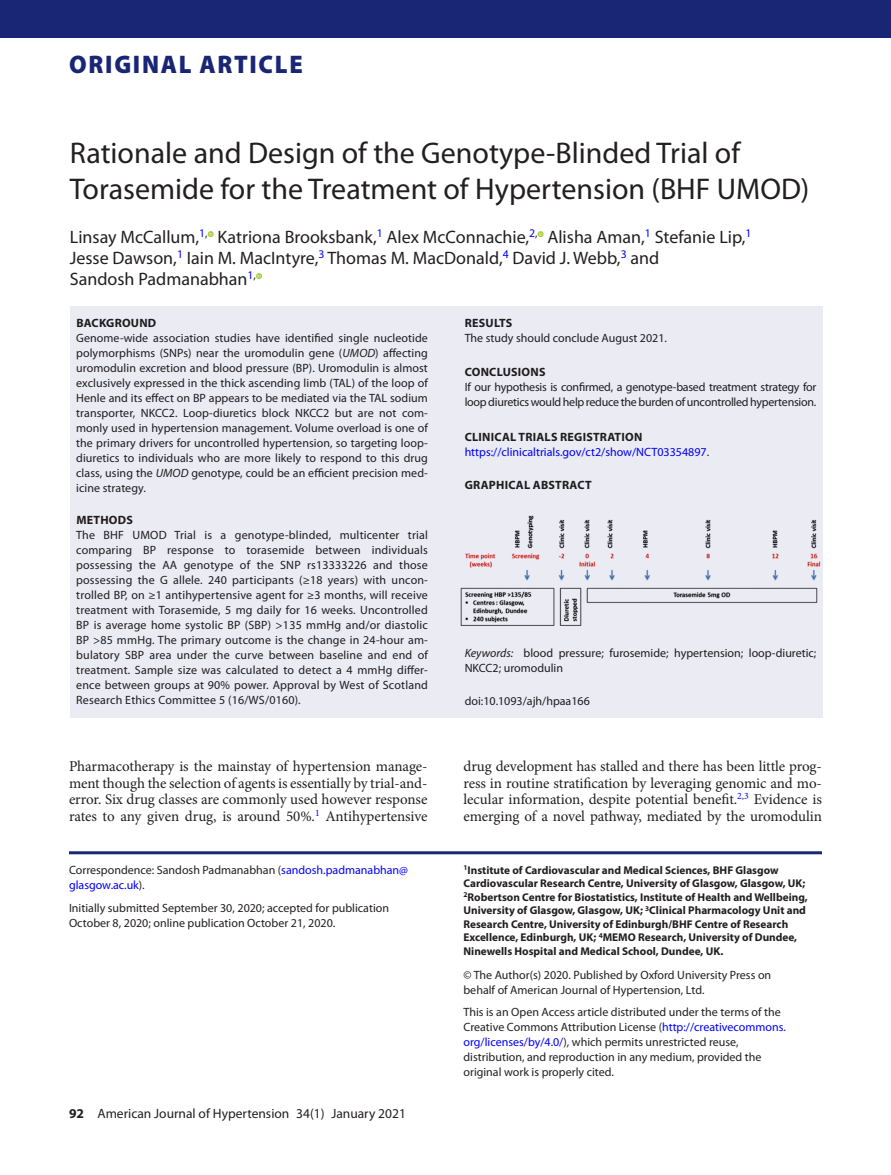
<style>
.page{position:relative;width:891px;height:1175px;background:#fff}
.page>*{position:absolute;margin:0;border:0;box-sizing:border-box;transform-origin:0 0}
.t1{font:30px/36px "Myriad Pro";color:#231f20}
.t2{font:900 25.5px "Myriad Pro";letter-spacing:.07em;color:#192575;scale:.95 1}
.t3{font:18px/21px "Myriad Pro";color:#231f20}
.t4{font:15px/16.5px "Minion Pro";letter-spacing:-.01em;color:#231f20;text-align:justify}
.t5{font:13.5px "Myriad Pro";color:#231f20}
.t6{font:12px/15px "Myriad Pro";color:#231f20}
.t7{font:12px/15px "Myriad Pro";letter-spacing:-.02em;color:#231f20}
.t8{font:12px/15px "Myriad Pro";color:#00f}
.t9{font:700 12px "Myriad Pro";letter-spacing:.02em;color:#231f20}
.t10{font:700 11.25px/13.5px "Myriad Pro";color:#231f20}
.s1{font-style:italic}
.s2{font-weight:700;color:#231f20}
.s3{color:#231f20}
.s4{color:#00f}
.s5{font-weight:700}
</style>
<div class="page">
<div style="left:0;top:0;width:891px;height:38px;background:#192575"></div>
<hr style="left:69px;top:851px;width:753px;height:3px;background:#192575">
<svg style="left:208px;top:231px;width:6px;height:6px"></svg>
<svg style="left:538px;top:231px;width:6px;height:6px"></svg>
<svg style="left:256px;top:273px;width:6px;height:6px"></svg>
<div style="left:70px;top:306px;width:753px;height:411px;background:#ebebf4"></div>
<h2 class="t2" style="left:69px;top:50px;width:247px">ORIGINAL ARTICLE</h2>
<h1 class="t1" style="left:70px;top:135px;width:741px">Rationale and Design of the Genotype-Blinded Trial of<br>Torasemide for the Treatment of Hypertension (BHF UMOD)</h1>
<h3 class="t3" style="left:70px;top:226px;width:683px">Linsay McCallum,<sup>1</sup><sup>,</sup> Katriona Brooksbank,<sup>1</sup> Alex McConnachie,<sup>2</sup><sup>,</sup> Alisha Aman,<sup>1</sup> Stefanie Lip,<sup>1<br></sup>Jesse Dawson,<sup>1</sup> Iain M. MacIntyre,<sup>3</sup> Thomas M. MacDonald,<sup>4</sup> David J. Webb,<sup>3</sup> and<br>Sandosh Padmanabhan<sup>1</sup><sup>,</sup></h3>
<p class="t9" style="left:76px;top:315px;width:82px">BACKGROUND</p>
<p class="t6" style="left:76px;top:330px;width:353px;text-align:justify">Genome-wide association studies have identified single nucleotide polymorphisms (SNPs) near the uromodulin gene (<span class="s1">UMOD</span>) affecting uromodulin excretion and blood pressure (BP). Uromodulin is almost exclusively expressed in the thick ascending limb (TAL) of the loop of Henle and its effect on BP appears to be mediated via the TAL sodium transporter, NKCC2. Loop-diuretics block NKCC2 but are not com&shy;monly used in hypertension management. Volume overload is one of the primary drivers for uncontrolled hypertension, so targeting loop&shy;diuretics to individuals who are more likely to respond to this drug class, using the <span class="s1">UMOD</span> genotype, could be an efficient precision med&shy;icine strategy.</p>
<p class="t9" style="left:76px;top:511px;width:58px">METHODS</p>
<p class="t6" style="left:76px;top:527px;width:353px;text-align:justify">The BHF UMOD Trial is a genotype-blinded, multicenter trial comparing BP response to torasemide between individuals possessing the AA genotype of the SNP rs13333226 and those possessing the G allele. 240 participants (≥18 years) with uncon&shy;trolled BP, on ≥1 antihypertensive agent for ≥3 months, will receive treatment with Torasemide, 5 mg daily for 16 weeks. Uncontrolled BP is average home systolic BP (SBP) &gt;135 mmHg and/or diastolic BP &gt;85 mmHg. The primary outcome is the change in 24-hour am&shy;bulatory SBP area under the curve between baseline and end of treatment. Sample size was calculated to detect a 4 mmHg differ&shy;ence between groups at 90% power. Approval by West of Scotland Research Ethics Committee 5 (16/WS/0160).</p>
<p class="t9" style="left:465px;top:315px;width:49px">RESULTS</p>
<p class="t6" style="left:465px;top:330px;width:204px">The study should conclude August 2021.</p>
<p class="t9" style="left:465px;top:364px;width:82px">CONCLUSIONS</p>
<p class="t7" style="left:465px;top:380px;width:353px">If our hypothesis is confirmed, a genotype-based treatment strategy for loop diuretics would help reduce the burden of uncontrolled hypertension.</p>
<p class="t8" style="left:465px;top:429px;width:246px"><span class="s2">CLINICAL TRIALS REGISTRATION </span>https://clinicaltrials.gov/ct2/show/NCT03354897<span class="s3">.</span></p>
<p class="t9" style="left:465px;top:477px;width:128px">GRAPHICAL ABSTRACT</p>
<p class="t6" style="left:465px;top:645px;width:353px"><span class="s1">Keywords:</span> blood pressure; furosemide; hypertension; loop-diuretic;<br>NKCC2; uromodulin</p>
<p class="t6" style="left:465px;top:693px;width:127px">doi:10.1093/ajh/hpaa166</p>
<p class="t4" style="left:69px;top:758px;width:360px">Pharmacotherapy is the mainstay of hypertension manage&shy;ment though the selection of agents is essentially by trial-and&shy;error. Six drug classes are commonly used however response rates to any given drug, is around 50%.<sup>1</sup> Antihypertensive</p>
<p class="t4" style="left:463px;top:758px;width:360px">drug development has stalled and there has been little prog&shy;ress in routine stratification by leveraging genomic and mo&shy;lecular information, despite potential benefit.<sup>2</sup><sup>,</sup><sup>3</sup> Evidence is emerging of a novel pathway, mediated by the uromodulin</p>
<p class="t6" style="left:69px;top:862px;width:341px">Correspondence: Sandosh Padmanabhan (<span class="s4">sandosh.padmanabhan@ glasgow.ac.uk</span>).</p>
<p class="t6" style="left:69px;top:900px;width:322px">Initially submitted September 30, 2020; accepted for publication<br>October 8, 2020; online publication October 21, 2020.</p>
<p class="t5" style="left:69px;top:1105px;width:338px"><span class="s5">92</span> American Journal of Hypertension 34(1) January 2021</p>
<p class="t10" style="left:463px;top:862px;width:346px"><sup>1</sup>Institute of Cardiovascular and Medical Sciences, BHF Glasgow Cardiovascular Research Centre, University of Glasgow, Glasgow, UK; <sup>2</sup>Robertson Centre for Biostatistics, Institute of Health and Wellbeing, University of Glasgow, Glasgow, UK; <sup>3</sup>Clinical Pharmacology Unit and Research Centre, University of Edinburgh/BHF Centre of Research Excellence, Edinburgh, UK; <sup>4</sup>MEMO Research, University of Dundee, Ninewells Hospital and Medical School, Dundee, UK.</p>
<p class="t6" style="left:463px;top:967px;width:309px">© The Author(s) 2020. Published by Oxford University Press on behalf of American Journal of Hypertension, Ltd.</p>
<p class="t6" style="left:463px;top:1004px;width:324px">This is an Open Access article distributed under the terms of the Creative Commons Attribution License (<span class="s4">http://creativecommons. org/licenses/by/4.0/</span>), which permits unrestricted reuse, distribution, and reproduction in any medium, provided the original work is properly cited.</p>
</div>
